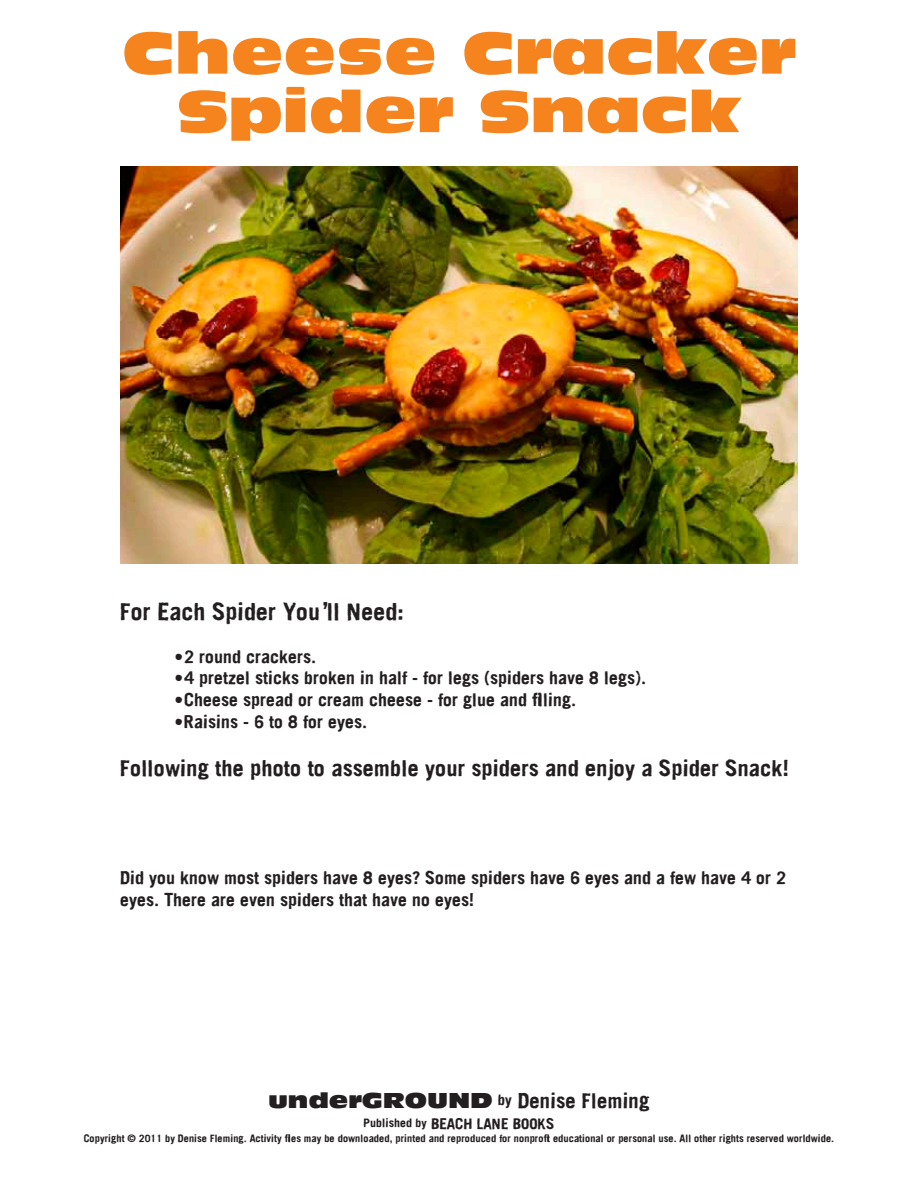
<style>
.page{position:relative;width:918px;height:1188px;background:#fff}
.page>*{position:absolute;margin:0;border:0;box-sizing:border-box;transform-origin:0 0}
.t1{font:57px/58.5px "Antique Olive Nord";color:#f5841f;text-align:center}
.t2{font:24px "Recreant Dirty";color:#231f20}
.t3{font:22.5px "Recreant Dirty";color:#231f20}
.t4{font:21px "Recreant Dirty";color:#231f20}
.t5{font:18px/21.6px "Recreant Dirty";color:#231f20}
.t6{font:15px "Recreant Dirty";color:#231f20}
.t7{font:10.5px "Recreant Dirty";color:#231f20}
.s1{font-family:"Antique Olive Nord"}
.s2{font-size:15px}
.s3{font-size:12px}
</style>
<div class="page">
<img style="left:120px;top:167px;width:678px;height:396px">
<h1 class="t1" style="left:122px;top:23px;width:675px">Cheese Cracker<br>Spider Snack</h1>
<h2 class="t2" style="left:120px;top:596px;width:286px">For Each Spider You’ll Need:</h2>
<p class="t5" style="left:174px;top:645px;width:144px">• 2 round crackers.</p>
<p class="t5" style="left:174px;top:667px;width:474px">• 4 pretzel sticks broken in half - for legs (spiders have 8 legs).</p>
<p class="t5" style="left:174px;top:689px;width:404px">• Cheese spread or cream cheese - for glue and filling.</p>
<p class="t5" style="left:174px;top:710px;width:195px">• Raisins - 6 to 8 for eyes.</p>
<p class="t3" style="left:120px;top:754px;width:670px">Following the photo to assemble your spiders and enjoy a Spider Snack!</p>
<p class="t5" style="left:120px;top:867px;width:668px">Did you know most spiders have 8 eyes? Some spiders have 6 eyes and a few have 4 or 2 eyes. There are even spiders that have no eyes!</p>
<p class="t4" style="left:268px;top:1088px;width:383px"><span class="s1">underGROUND</span> <span class="s2">by</span> Denise Fleming</p>
<p class="t6" style="left:364px;top:1114px;width:192px"><span class="s3">Published by</span> BEACH LANE BOOKS</p>
<p class="t7" style="left:84px;top:1131px;width:752px">Copyright © 2011 by Denise Fleming. Activity files may be downloaded, printed and reproduced for nonprofit educational or personal use. All other rights reserved worldwide.</p>
</div>
